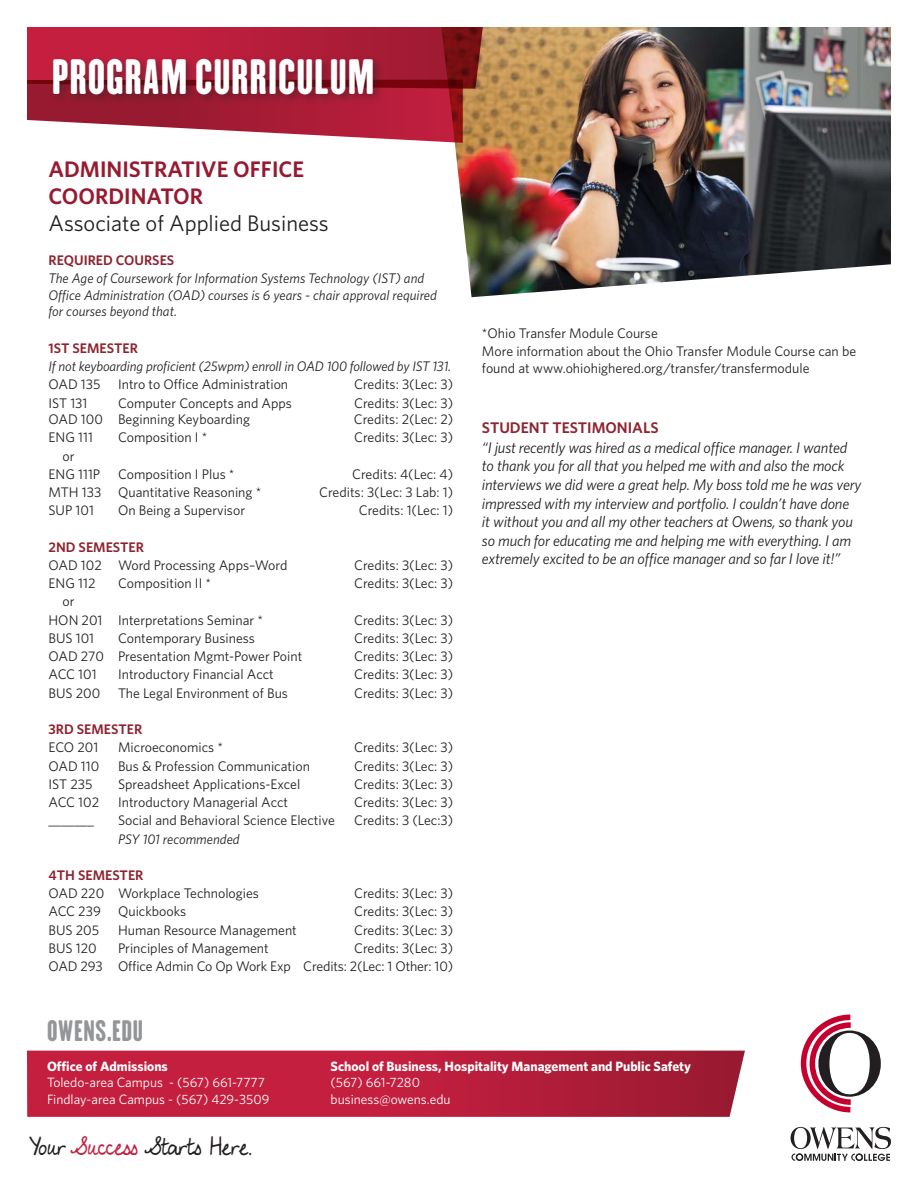
<style>
.page{position:relative;width:918px;height:1188px;background:#fff}
.page>*{position:absolute;margin:0;border:0;box-sizing:border-box;transform-origin:0 0}
.t1{font:45.3px "H.H.Samuel";letter-spacing:.015em;color:#fff}
.t2{font:27px "H.H.Samuel";letter-spacing:.02em;color:#939598}
.t3{font:600 22.5px/27px "Whitney";color:#981a30}
.t4{font:22.5px "Whitney";color:#231f20}
.t5{font:21px "My Lucky Penny";color:#231f20}
.t6{font:italic 15.45px/18.6px "Whitney";letter-spacing:-.01em;color:#231f20}
.t7{font:600 15.45px "Whitney";color:#8d2431}
.t8{font:13.95px/16.6px "Whitney";color:#231f20}
.t9{font:italic 13.95px/16.6px "Whitney";color:#231f20}
.t10{font:600 13.95px "Whitney";color:#8d2431}
.t11{font:13.5px/16.2px "Whitney";color:#fff}
.t12{font:700 13.5px "Whitney";color:#fff}
.s1{color:#c41f3f}
</style>
<div class="page">
<img style="left:454px;top:27px;width:437px;height:270px">
<svg style="left:27px;top:27px;width:456px;height:116px;background:#b63f51"></svg>
<div style="left:49px;top:55px;width:335px;height:51px;background:#231f20;opacity:.45"></div>
<svg style="left:27px;top:1051px;width:718px;height:66px;background:#ba203d"></svg>
<svg style="left:801px;top:1015px;width:80px;height:97px"></svg>
<svg style="left:791px;top:1127px;width:100px;height:34px"></svg>
<p class="t1" style="left:52px;top:49px;width:324px">PROGRAM CURRICULUM</p>
<p class="t3" style="left:49px;top:155px;width:257px">ADMINISTRATIVE OFFICE<br>COORDINATOR</p>
<p class="t4" style="left:49px;top:208px;width:282px">Associate of Applied Business</p>
<p class="t10" style="left:49px;top:251px;width:127px">REQUIRED COURSES</p>
<p class="t9" style="left:49px;top:269px;width:390px">The Age of Coursework for Information Systems Technology (IST) and<br>Office Administration (OAD) courses is 6 years - chair approval required for courses beyond that.</p>
<p class="t10" style="left:49px;top:339px;width:91px">1ST SEMESTER</p>
<p class="t9" style="left:49px;top:358px;width:404px">If not keyboarding proficient (25wpm) enroll in OAD 100 followed by IST 131.</p>
<p class="t8" style="left:49px;top:376px;width:54px">OAD 135</p>
<p class="t8" style="left:118px;top:376px;width:172px">Intro to Office Administration</p>
<p class="t8" style="left:354px;top:376px;width:101px">Credits: 3(Lec: 3)</p>
<p class="t8" style="left:49px;top:394px;width:41px">IST 131</p>
<p class="t8" style="left:118px;top:394px;width:176px">Computer Concepts and Apps</p>
<p class="t8" style="left:354px;top:394px;width:101px">Credits: 3(Lec: 3)</p>
<p class="t8" style="left:49px;top:411px;width:203px">OAD 100 Beginning Keyboarding</p>
<p class="t8" style="left:354px;top:411px;width:101px">Credits: 2(Lec: 2)</p>
<p class="t8" style="left:49px;top:429px;width:46px">ENG 111</p>
<p class="t8" style="left:118px;top:429px;width:91px">Composition I *</p>
<p class="t8" style="left:354px;top:429px;width:101px">Credits: 3(Lec: 3)</p>
<p class="t8" style="left:62px;top:447px;width:14px">or</p>
<p class="t8" style="left:49px;top:465px;width:53px">ENG 111P</p>
<p class="t8" style="left:118px;top:465px;width:118px">Composition I Plus *</p>
<p class="t8" style="left:352px;top:465px;width:103px">Credits: 4(Lec: 4)</p>
<p class="t8" style="left:49px;top:484px;width:214px">MTH 133 Quantitative Reasoning *</p>
<p class="t8" style="left:319px;top:484px;width:136px">Credits: 3(Lec: 3 Lab: 1)</p>
<p class="t8" style="left:49px;top:502px;width:47px">SUP 101</p>
<p class="t8" style="left:118px;top:502px;width:129px">On Being a Supervisor</p>
<p class="t8" style="left:359px;top:502px;width:96px">Credits: 1(Lec: 1)</p>
<p class="t10" style="left:49px;top:538px;width:97px">2ND SEMESTER</p>
<p class="t8" style="left:49px;top:557px;width:240px">OAD 102 Word Processing Apps–Word</p>
<p class="t8" style="left:354px;top:557px;width:101px">Credits: 3(Lec: 3)</p>
<p class="t8" style="left:49px;top:575px;width:48px">ENG 112</p>
<p class="t8" style="left:118px;top:575px;width:95px">Composition II *</p>
<p class="t8" style="left:354px;top:575px;width:101px">Credits: 3(Lec: 3)</p>
<p class="t8" style="left:62px;top:593px;width:14px">or</p>
<p class="t8" style="left:49px;top:611px;width:216px">HON 201 Interpretations Seminar *</p>
<p class="t8" style="left:354px;top:611px;width:101px">Credits: 3(Lec: 3)</p>
<p class="t8" style="left:49px;top:629px;width:47px">BUS 101</p>
<p class="t8" style="left:118px;top:629px;width:139px">Contemporary Business</p>
<p class="t8" style="left:354px;top:629px;width:101px">Credits: 3(Lec: 3)</p>
<p class="t8" style="left:49px;top:648px;width:255px">OAD 270 Presentation Mgmt-Power Point</p>
<p class="t8" style="left:354px;top:648px;width:101px">Credits: 3(Lec: 3)</p>
<p class="t8" style="left:49px;top:666px;width:50px">ACC 101</p>
<p class="t8" style="left:118px;top:666px;width:157px">Introductory Financial Acct</p>
<p class="t8" style="left:354px;top:666px;width:101px">Credits: 3(Lec: 3)</p>
<p class="t8" style="left:49px;top:684px;width:53px">BUS 200</p>
<p class="t8" style="left:118px;top:684px;width:172px">The Legal Environment of Bus</p>
<p class="t8" style="left:354px;top:684px;width:101px">Credits: 3(Lec: 3)</p>
<p class="t10" style="left:49px;top:720px;width:95px">3RD SEMESTER</p>
<p class="t8" style="left:49px;top:739px;width:51px">ECO 201</p>
<p class="t8" style="left:118px;top:739px;width:107px">Microeconomics *</p>
<p class="t8" style="left:354px;top:739px;width:101px">Credits: 3(Lec: 3)</p>
<p class="t8" style="left:49px;top:757px;width:52px">OAD 110</p>
<p class="t8" style="left:118px;top:757px;width:193px">Bus &amp; Profession Communication</p>
<p class="t8" style="left:354px;top:757px;width:101px">Credits: 3(Lec: 3)</p>
<p class="t8" style="left:49px;top:775px;width:45px">IST 235</p>
<p class="t8" style="left:118px;top:775px;width:184px">Spreadsheet Applications-Excel</p>
<p class="t8" style="left:354px;top:775px;width:101px">Credits: 3(Lec: 3)</p>
<p class="t8" style="left:49px;top:794px;width:52px">ACC 102</p>
<p class="t8" style="left:118px;top:794px;width:172px">Introductory Managerial Acct</p>
<p class="t8" style="left:354px;top:794px;width:101px">Credits: 3(Lec: 3)</p>
<p class="t8" style="left:49px;top:812px;width:47px">_______</p>
<p class="t8" style="left:118px;top:812px;width:218px">Social and Behavioral Science Elective</p>
<p class="t8" style="left:354px;top:812px;width:101px">Credits: 3 (Lec:3)</p>
<p class="t9" style="left:118px;top:830px;width:123px">PSY 101 recommended</p>
<p class="t10" style="left:49px;top:866px;width:96px">4TH SEMESTER</p>
<p class="t8" style="left:49px;top:885px;width:212px">OAD 220 Workplace Technologies</p>
<p class="t8" style="left:354px;top:885px;width:101px">Credits: 3(Lec: 3)</p>
<p class="t8" style="left:49px;top:903px;width:139px">ACC 239 Quickbooks</p>
<p class="t8" style="left:354px;top:903px;width:101px">Credits: 3(Lec: 3)</p>
<p class="t8" style="left:49px;top:921px;width:52px">BUS 205</p>
<p class="t8" style="left:118px;top:921px;width:180px">Human Resource Management</p>
<p class="t8" style="left:354px;top:921px;width:101px">Credits: 3(Lec: 3)</p>
<p class="t8" style="left:49px;top:939px;width:50px">BUS 120</p>
<p class="t8" style="left:118px;top:939px;width:152px">Principles of Management</p>
<p class="t8" style="left:354px;top:939px;width:101px">Credits: 3(Lec: 3)</p>
<p class="t8" style="left:49px;top:958px;width:406px">OAD 293 Office Admin Co Op Work Exp Credits: 2(Lec: 1 Other: 10)</p>
<p class="t2" style="left:47px;top:1014px;width:97px">OWENS.EDU</p>
<p class="t8" style="left:482px;top:324px;width:177px">*Ohio Transfer Module Course</p>
<p class="t8" style="left:482px;top:342px;width:376px">More information about the Ohio Transfer Module Course can be found at www.ohiohighered.org/transfer/transfermodule</p>
<p class="t7" style="left:482px;top:417px;width:178px">STUDENT TESTIMONIALS</p>
<p class="t6" style="left:482px;top:438px;width:381px">“I just recently was hired as a medical office manager. I wanted to thank you for all that you helped me with and also the mock interviews we did were a great help. My boss told me he was very impressed with my interview and portfolio. I couldn’t have done<br>it without you and all my other teachers at Owens, so thank you so much for educating me and helping me with everything. I am extremely excited to be an office manager and so far I love it!”</p>
<p class="t12" style="left:47px;top:1057px;width:122px">Office of Admissions</p>
<p class="t11" style="left:47px;top:1074px;width:224px">Toledo-area Campus - (567) 661-7777<br>Findlay-area Campus - (567) 429-3509</p>
<p class="t5" style="left:29px;top:1129px;width:224px">Your <span class="s1">Success</span> Starts Here.</p>
<p class="t12" style="left:331px;top:1057px;width:362px">School of Business, Hospitality Management and Public Safety</p>
<p class="t11" style="left:331px;top:1074px;width:121px">(567) 661-7280 business@owens.edu</p>
</div>
